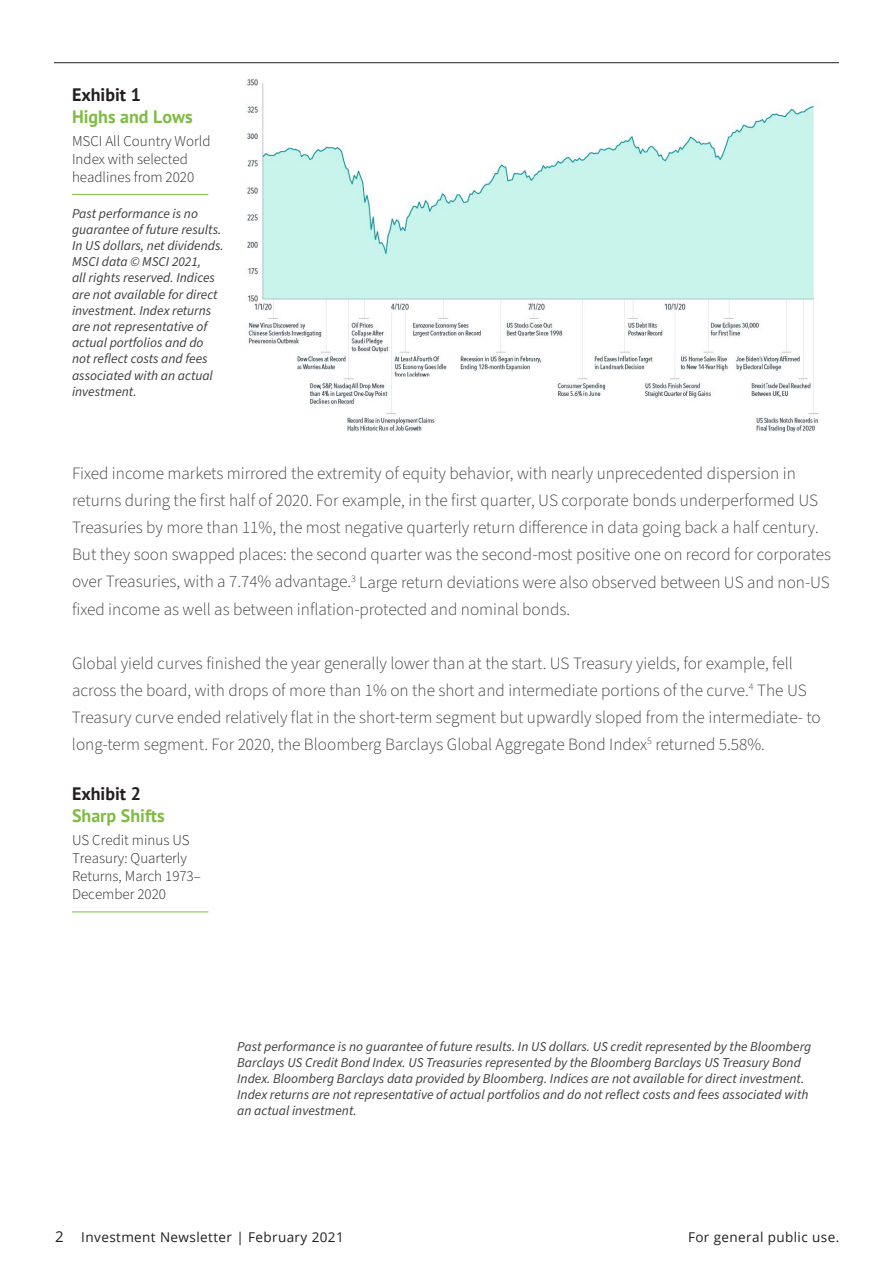
<style>
.page{position:relative;width:893px;height:1263px;background:#fff}
.page>*{position:absolute;margin:0;border:0;box-sizing:border-box;transform-origin:0 0}
.t1{font:700 18px "PT Sans";color:#7dbd41}
.t2{font:700 18px "PT Sans";color:#231f20}
.t3{font:300 17.25px/27px "Source Sans Pro";color:#3e3e3f}
.t4{font:300 15px/18px "Source Sans Pro";color:#231f20}
.t5{font:italic 13.5px/16.2px "Source Sans Pro";color:#3e3e3f}
.t6{font:13.5px "Open Sans";letter-spacing:.03em;color:#231f20}
.s1{font-size:15px}
</style>
<div class="page">
<hr style="left:54px;top:62px;width:785px;height:1px;background:#231f20">
<hr style="left:72px;top:194px;width:136px;height:1px;background:#7cbd42">
<hr style="left:72px;top:911px;width:136px;height:1px;background:#7cbd42">
<img style="left:246px;top:79px;width:573px;height:354px">
<p class="t2" style="left:72px;top:83px;width:71px">Exhibit 1</p>
<p class="t1" style="left:72px;top:105px;width:122px">Highs and Lows</p>
<p class="t4" style="left:72px;top:133px;width:140px">MSCI All Country World<br>Index with selected headlines from 2020</p>
<p class="t5" style="left:72px;top:205px;width:153px">Past performance is no guarantee of future results.<br>In US dollars, net dividends.<br>MSCI data © MSCI 2021,<br>all rights reserved. Indices are not available for direct investment. Index returns are not representative of actual portfolios and do not reflect costs and fees associated with an actual investment.</p>
<p class="t3" style="left:72px;top:461px;width:761px">Fixed income markets mirrored the extremity of equity behavior, with nearly unprecedented dispersion in returns during the first half of 2020. For example, in the first quarter, US corporate bonds underperformed US Treasuries by more than 11%, the most negative quarterly return diference in data going back a half century.<br>But they soon swapped places: the second quarter was the second-most positive one on record for corporates over Treasuries, with a 7.74% advantage.<sup>3</sup> Large return deviations were also observed between US and non-US fixed income as well as between inflation-protected and nominal bonds.</p>
<p class="t3" style="left:72px;top:650px;width:750px">Global yield curves finished the year generally lower than at the start. US Treasury yields, for example, fell across the board, with drops of more than 1% on the short and intermediate portions of the curve.<sup>4</sup> The US Treasury curve ended relatively flat in the short-term segment but upwardly sloped from the intermediate- to long-term segment. For 2020, the Bloomberg Barclays Global Aggregate Bond Index<sup>5</sup> returned 5.58%.</p>
<p class="t2" style="left:72px;top:782px;width:71px">Exhibit 2</p>
<p class="t1" style="left:72px;top:803px;width:94px">Sharp Shifts</p>
<p class="t4" style="left:72px;top:831px;width:130px">US Credit minus US<br>Treasury: Quarterly<br>Returns, March 1973–<br>December 2020</p>
<p class="t5" style="left:237px;top:1038px;width:576px">Past performance is no guarantee of future results. In US dollars. US credit represented by the Bloomberg Barclays US Credit Bond Index. US Treasuries represented by the Bloomberg Barclays US Treasury Bond Index. Bloomberg Barclays data provided by Bloomberg. Indices are not available for direct investment.<br>Index returns are not representative of actual portfolios and do not reflect costs and fees associated with an actual investment.</p>
<p class="t6" style="left:55px;top:1228px;width:290px"><span class="s1">2</span> Investment Newsletter | February 2021</p>
<p class="t6" style="left:688px;top:1228px;width:153px">For general public use.</p>
</div>
